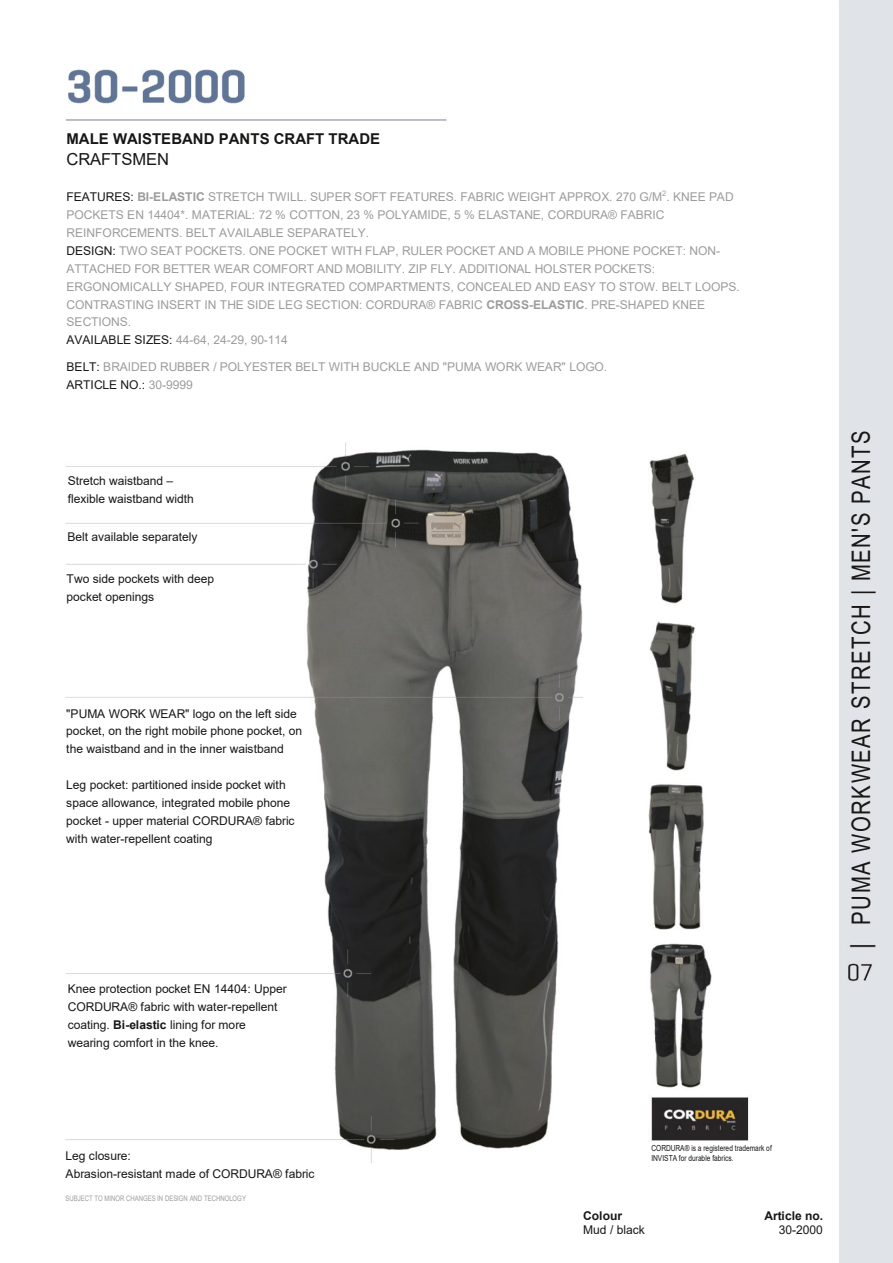
<style>
.page{position:relative;width:893px;height:1263px;background:#fff}
.page>*{position:absolute;margin:0;border:0;box-sizing:border-box;transform-origin:0 0}
.t1{font:25.5px "Arial";letter-spacing:.075em;color:#181716;scale:.79 1}
.t2{font:16.5px "Arial";letter-spacing:-.005em;color:#181716}
.t3{font:700 15px "Arial";color:#181716}
.t4{font:12px/18px "Arial";letter-spacing:-.005em;color:#9c9c9d}
.t5{font:12px/18px "Arial";letter-spacing:-.005em;color:#181716}
.t6{font:700 12px "Arial";color:#181716}
.t7{font:8.25px/9.6px "Arial";letter-spacing:-.005em;color:#181716;scale:.8 1}
.t8{font:7.5px "Arial";color:#9c9c9d;scale:.79 1}
.s1{color:#181716}
.s2{font-weight:700}
</style>
<div class="page">
<img style="left:65px;top:0;width:828px;height:1263px">
<div style="left:581px;top:1208px;width:147px;height:14px;background:#fff"></div>
<div style="left:728px;top:1208px;width:97px;height:14px;background:#fff"></div>
<div style="left:581px;top:1222px;width:147px;height:14px;background:#fff"></div>
<div style="left:728px;top:1222px;width:97px;height:14px;background:#fff"></div>
<p class="t3" style="left:66px;top:128px;width:315px">MALE WAISTEBAND PANTS CRAFT TRADE</p>
<h2 class="t2" style="left:66px;top:148px;width:104px">CRAFTSMEN</h2>
<p class="t4" style="left:66px;top:188px;width:675px"><span class="s1">FEATURES:</span> <span class="s2">BI-ELASTIC</span> STRETCH TWILL. SUPER SOFT FEATURES. FABRIC WEIGHT APPROX. 270 G/M<sup>2</sup>. KNEE PAD POCKETS EN 14404*. MATERIAL: 72 % COTTON, 23 % POLYAMIDE, 5 % ELASTANE, CORDURA® FABRIC REINFORCEMENTS. BELT AVAILABLE SEPARATELY.<br><span class="s1">DESIGN:</span> TWO SEAT POCKETS. ONE POCKET WITH FLAP, RULER POCKET AND A MOBILE PHONE POCKET: NON-ATTACHED FOR BETTER WEAR COMFORT AND MOBILITY. ZIP FLY. ADDITIONAL HOLSTER POCKETS:<br>ERGONOMICALLY SHAPED, FOUR INTEGRATED COMPARTMENTS, CONCEALED AND EASY TO STOW. BELT LOOPS.<br>CONTRASTING INSERT IN THE SIDE LEG SECTION: CORDURA® FABRIC <span class="s2">CROSS-ELASTIC</span>. PRE-SHAPED KNEE SECTIONS.<br><span class="s1">AVAILABLE SIZES:</span> 44-64, 24-29, 90-114</p>
<p class="t4" style="left:66px;top:358px;width:542px"><span class="s1">BELT:</span> BRAIDED RUBBER / POLYESTER BELT WITH BUCKLE AND "PUMA WORK WEAR" LOGO.<br><span class="s1">ARTICLE NO.:</span> 30-9999</p>
<p class="t5" style="left:68px;top:472px;width:128px">Stretch waistband – flexible waistband width</p>
<p class="t5" style="left:67px;top:527px;width:132px">Belt available separately</p>
<p class="t5" style="left:67px;top:569px;width:149px">Two side pockets with deep pocket openings</p>
<p class="t5" style="left:66px;top:704px;width:238px">"PUMA WORK WEAR" logo on the left side pocket, on the right mobile phone pocket, on the waistband and in the inner waistband</p>
<p class="t5" style="left:66px;top:776px;width:230px">Leg pocket: partitioned inside pocket with space allowance, integrated mobile phone pocket - upper material CORDURA® fabric with water-repellent coating</p>
<p class="t5" style="left:68px;top:980px;width:220px">Knee protection pocket EN 14404: Upper CORDURA® fabric with water-repellent coating. <span class="s2">Bi-elastic</span> lining for more wearing comfort in the knee.</p>
<h1 class="t1" style="left:843px;top:925px;width:627px;rotate:-90deg">PUMA WORKWEAR STRETCH | MEN'S PANTS</h1>
<p class="t5" style="left:66px;top:1147px;width:250px">Leg closure:<br>Abrasion-resistant made of CORDURA® fabric</p>
<p class="t8" style="left:66px;top:1193px;width:230px">SUBJECT TO MINOR CHANGES IN DESIGN AND TECHNOLOGY</p>
<p class="t7" style="left:651px;top:1144px;width:152px">CORDURA® is a registered trademark of<br>INVISTA for durable fabrics.</p>
<p class="t6" style="left:583px;top:1207px;width:40px">Colour</p>
<p class="t6" style="left:764px;top:1207px;width:60px">Article no.</p>
<p class="t5" style="left:583px;top:1220px;width:63px">Mud / black</p>
<p class="t5" style="left:779px;top:1220px;width:45px">30-2000</p>
</div>
